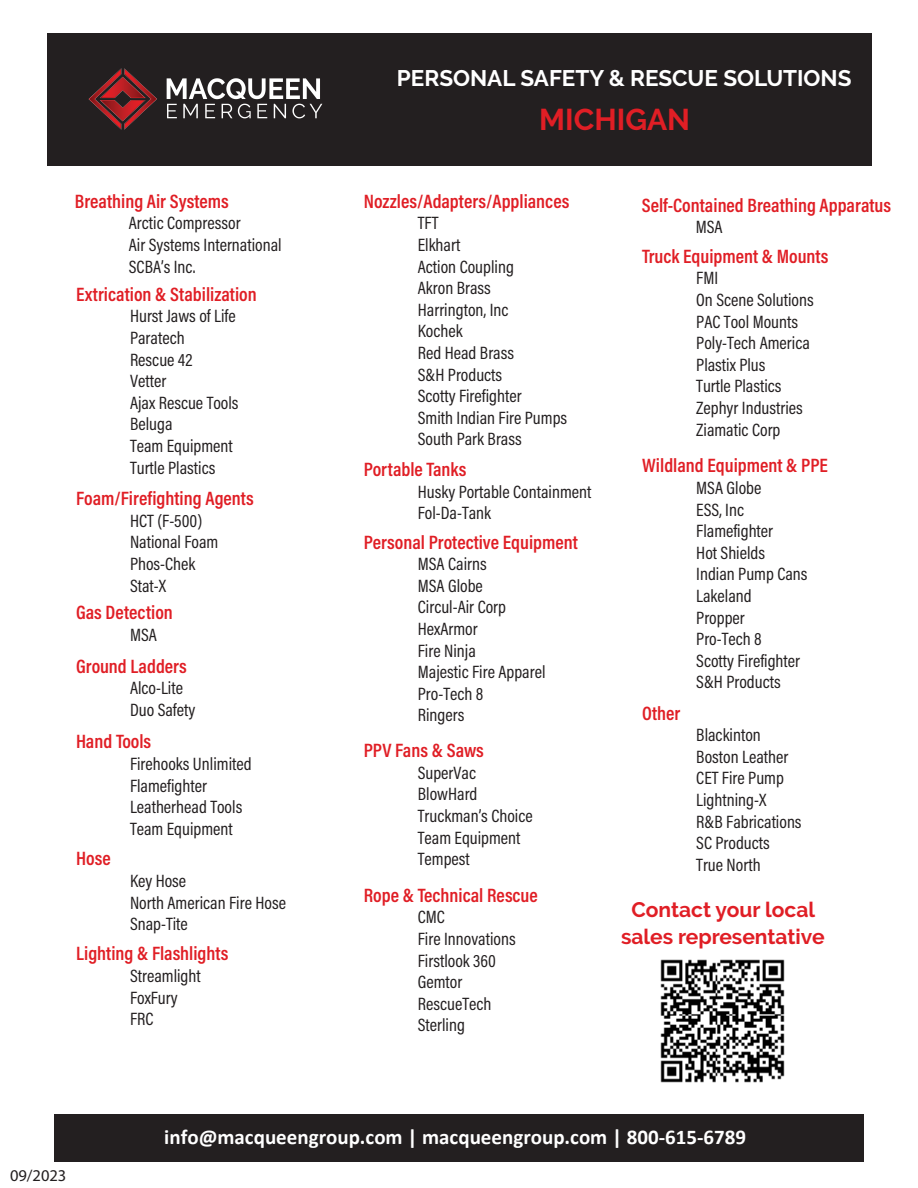
<style>
.page{position:relative;width:918px;height:1188px;background:#fff}
.page>*{position:absolute;margin:0;border:0;box-sizing:border-box;transform-origin:0 0}
.t1{font:700 30px "Raleway";color:#e01e25}
.t2{font:700 22.5px "Raleway";color:#fff}
.t3{font:700 21px "Calibri";color:#fff}
.t4{font:700 21px/27px "Raleway";color:#e01e25;text-align:center}
.t5{font:600 19.5px "Acumin Pro Cond";color:#e01e25}
.t6{font:18px/21.6px "Acumin Pro Cond";color:#231f20}
.t7{font:16.5px "Myriad Pro";color:#231f20}
</style>
<div class="page">
<div style="left:54px;top:1115px;width:810px;height:47px;background:#231f20"></div>
<div style="left:47px;top:33px;width:824px;height:132px;background:#231f20"></div>
<img style="left:88px;top:68px;width:235px;height:62px">
<img style="left:660px;top:959px;width:125px;height:124px">
<p class="t5" style="left:75px;top:188px;width:155px">Breathing Air Systems</p>
<p class="t6" style="left:129px;top:212px;width:154px">Arctic Compressor<br>Air Systems International<br>SCBA’s Inc.</p>
<p class="t5" style="left:76px;top:281px;width:182px">Extrication &amp; Stabilization</p>
<p class="t6" style="left:130px;top:305px;width:110px">Hurst Jaws of Life<br>Paratech<br>Rescue 42<br>Vetter<br>Ajax Rescue Tools<br>Beluga<br>Team Equipment<br>Turtle Plastics</p>
<p class="t5" style="left:76px;top:486px;width:179px">Foam/Firefighting Agents</p>
<p class="t6" style="left:130px;top:509px;width:90px">HCT (F-500)<br>National Foam<br>Phos-Chek<br>Stat-X</p>
<p class="t5" style="left:76px;top:600px;width:98px">Gas Detection</p>
<p class="t6" style="left:130px;top:623px;width:28px">MSA</p>
<p class="t5" style="left:76px;top:653px;width:112px">Ground Ladders</p>
<p class="t6" style="left:130px;top:677px;width:67px">Alco-Lite<br>Duo Safety</p>
<p class="t5" style="left:76px;top:729px;width:77px">Hand Tools</p>
<p class="t6" style="left:130px;top:753px;width:123px">Firehooks Unlimited<br>Flamefighter<br>Leatherhead Tools<br>Team Equipment</p>
<p class="t5" style="left:76px;top:846px;width:36px">Hose</p>
<p class="t6" style="left:130px;top:870px;width:157px">Key Hose<br>North American Fire Hose<br>Snap-Tite</p>
<p class="t5" style="left:76px;top:941px;width:154px">Lighting &amp; Flashlights</p>
<p class="t6" style="left:130px;top:965px;width:72px">Streamlight<br>FoxFury<br>FRC</p>
<p class="t2" style="left:397px;top:65px;width:456px">PERSONAL SAFETY &amp; RESCUE SOLUTIONS</p>
<h1 class="t1" style="left:539px;top:102px;width:152px">MICHIGAN</h1>
<p class="t5" style="left:364px;top:188px;width:207px">Nozzles/Adapters/Appliances</p>
<p class="t6" style="left:418px;top:212px;width:151px">TFT<br>Elkhart<br>Action Coupling<br>Akron Brass<br>Harrington, Inc<br>Kochek<br>Red Head Brass<br>S&amp;H Products<br>Scotty Firefighter<br>Smith Indian Fire Pumps<br>South Park Brass</p>
<p class="t5" style="left:364px;top:457px;width:104px">Portable Tanks</p>
<p class="t6" style="left:418px;top:480px;width:175px">Husky Portable Containment<br>Fol-Da-Tank</p>
<p class="t5" style="left:364px;top:529px;width:216px">Personal Protective Equipment</p>
<p class="t6" style="left:418px;top:553px;width:129px">MSA Cairns<br>MSA Globe<br>Circul-Air Corp<br>HexArmor<br>Fire Ninja<br>Majestic Fire Apparel<br>Pro-Tech 8<br>Ringers</p>
<p class="t5" style="left:364px;top:738px;width:122px">PPV Fans &amp; Saws</p>
<p class="t6" style="left:418px;top:761px;width:116px">SuperVac<br>BlowHard<br>Truckman’s Choice<br>Team Equipment<br>Tempest</p>
<p class="t5" style="left:364px;top:882px;width:175px">Rope &amp; Technical Rescue</p>
<p class="t6" style="left:418px;top:906px;width:99px">CMC<br>Fire Innovations<br>Firstlook 360<br>Gemtor<br>RescueTech<br>Sterling</p>
<p class="t5" style="left:642px;top:192px;width:251px">Self-Contained Breathing Apparatus</p>
<p class="t6" style="left:696px;top:216px;width:28px">MSA</p>
<p class="t5" style="left:642px;top:243px;width:188px">Truck Equipment &amp; Mounts</p>
<p class="t6" style="left:696px;top:267px;width:119px">FMI<br>On Scene Solutions<br>PAC Tool Mounts<br>Poly-Tech America<br>Plastix Plus<br>Turtle Plastics<br>Zephyr Industries<br>Ziamatic Corp</p>
<p class="t5" style="left:642px;top:453px;width:187px">Wildland Equipment &amp; PPE</p>
<p class="t6" style="left:696px;top:477px;width:113px">MSA Globe<br>ESS, Inc<br>Flamefighter<br>Hot Shields<br>Indian Pump Cans<br>Lakeland<br>Propper<br>Pro-Tech 8<br>Scotty Firefighter<br>S&amp;H Products</p>
<p class="t5" style="left:642px;top:700px;width:40px">Other</p>
<p class="t6" style="left:696px;top:724px;width:107px">Blackinton<br>Boston Leather<br>CET Fire Pump<br>Lightning-X<br>R&amp;B Fabrications<br>SC Products<br>True North</p>
<p class="t4" style="left:621px;top:896px;width:205px">Contact your local sales representative</p>
<p class="t7" style="left:10px;top:1166px;width:58px">09/2023</p>
<p class="t3" style="left:164px;top:1122px;width:583px">info@macqueengroup.com | macqueengroup.com | 800-615-6789</p>
</div>
